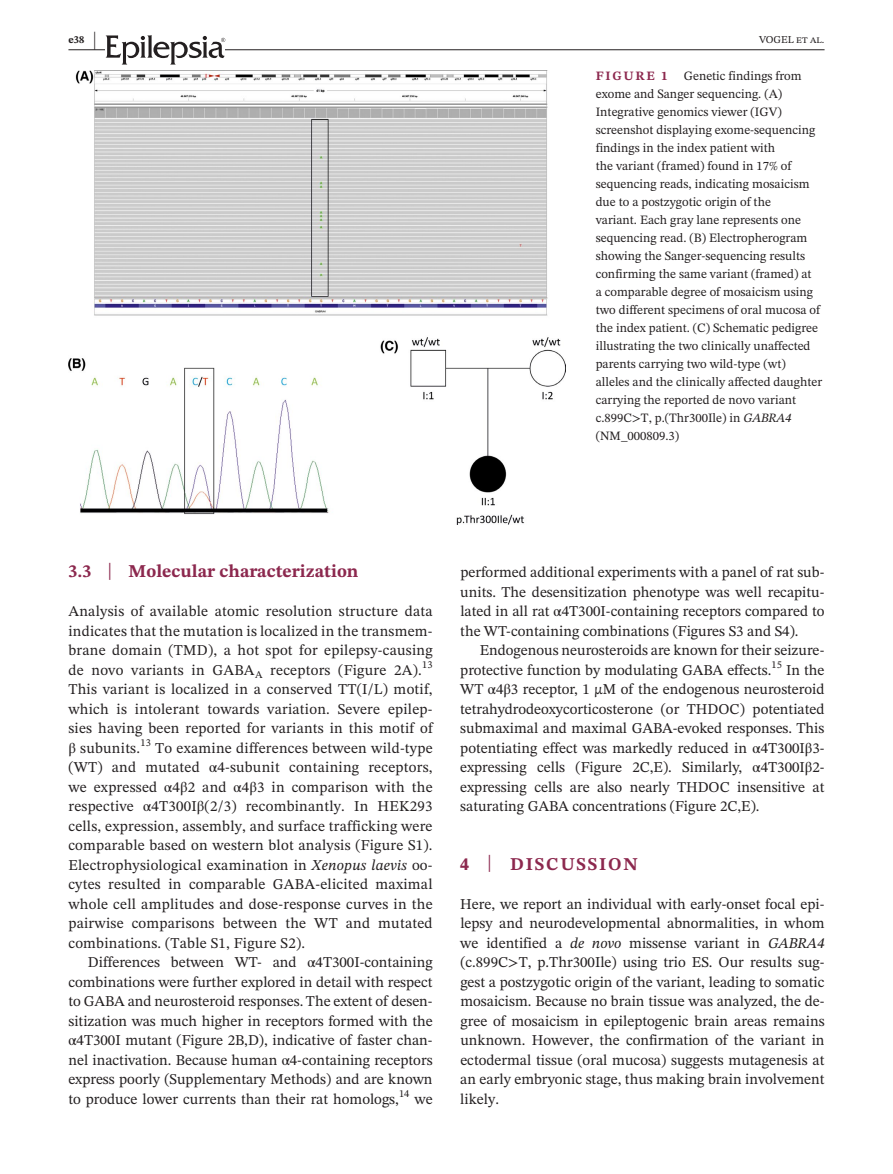
<style>
.page{position:relative;width:893px;height:1174px;background:#fff}
.page>*{position:absolute;margin:0;border:0;box-sizing:border-box;transform-origin:0 0}
.t1{font:700 18px "STIX Two Text";color:#8c284e}
.t2{font:700 18px "STIX Two Text";letter-spacing:.1em;color:#8c284e}
.t3{font:15px/19.5px "STIX Two Text";color:#231f20;text-align:justify}
.t4{font:12.75px/18px "STIX Two Text";color:#231f20}
.t5{font:700 12.75px "STIX Two Text";letter-spacing:.14em;color:#8c284e}
.t6{font:10.5px "STIX Two Text";color:#231f20}
.t7{font:700 10.5px "STIX Two Text";color:#231f20}
.s1{font-size:21px}
.s2{font-style:italic}
.s3{font-weight:400;font-size:23.7px}
.s4{font-family:"STIX"}
</style>
<div class="page">
<hr style="left:68px;top:49px;width:756px;height:1px;background:#231f20">
<svg style="left:106px;top:35px;width:119px;height:30px"></svg>
<img style="left:68px;top:70px;width:498px;height:454px">
<p class="t7" style="left:68px;top:32px;width:29px">e38 <span class="s1">|</span></p>
<p class="t6" style="left:759px;top:32px;width:67px">VOGEL et al.</p>
<p class="t4" style="left:596px;top:66px;width:228px;text-indent:88px">Genetic findings from exome and Sanger sequencing. (A)<br>Integrative genomics viewer (IGV) screenshot displaying exome-sequencing findings in the index patient with<br>the variant (framed) found in 17% of sequencing reads, indicating mosaicism due to a postzygotic origin of the<br>variant. Each gray lane represents one sequencing read. (B) Electropherogram showing the Sanger-sequencing results confirming the same variant (framed) at<br>a comparable degree of mosaicism using two different specimens of oral mucosa of the index patient. (C) Schematic pedigree illustrating the two clinically unaffected parents carrying two wild-type (wt) alleles and the clinically affected daughter carrying the reported de novo variant c.899C&gt;T, p.(Thr300Ile) in <span class="s2">GABRA4 </span>(NM_000809.3)</p>
<p class="t5" style="left:596px;top:66px;width:73px">FIGURE 1</p>
<p class="t1" style="left:68px;top:558px;width:292px">3.3 <span class="s3">|</span> Molecular characterization</p>
<p class="t3" style="left:68px;top:601px;width:366px">Analysis of available atomic resolution structure data indicates that the mutation is localized in the transmem&shy;brane domain (TMD), a hot spot for epilepsy-causing de novo variants in GABA<sub>A</sub> receptors (Figure 2A).</p>
<p class="t6" style="left:422px;top:657px;width:12px">13</p>
<p class="t3" style="left:68px;top:679px;width:366px">This variant is localized in a conserved TT(I/L) motif, which is intolerant towards variation. Severe epilep&shy;sies having been reported for variants in this motif of <span class="s4">β</span> subunits.</p>
<p class="t6" style="left:140px;top:735px;width:12px">13</p>
<p class="t3" style="left:68px;top:738px;width:366px;text-indent:87px">To examine differences between wild-type (WT) and mutated <span class="s4">α</span>4-subunit containing receptors, we expressed <span class="s4">α</span>4<span class="s4">β</span>2 and <span class="s4">α</span>4<span class="s4">β</span>3 in comparison with the respective <span class="s4">α</span>4T300I<span class="s4">β</span>(2/3) recombinantly. In HEK293 cells, expression, assembly, and surface trafficking were comparable based on western blot analysis (Figure S1).<br>Electrophysiological examination in <span class="s2">Xenopus laevis</span> oo&shy;cytes resulted in comparable GABA-elicited maximal whole cell amplitudes and dose-response curves in the pairwise comparisons between the WT and mutated combinations. (Table S1, Figure S2).</p>
<p class="t3" style="left:68px;top:952px;width:366px;text-indent:20px">Differences between WT- and <span class="s4">α</span>4T300I-containing combinations were further explored in detail with respect to GABA and neurosteroid responses. The extent of desen&shy;sitization was much higher in receptors formed with the <span class="s4">α</span>4T300I mutant (Figure 2B,D), indicative of faster chan&shy;nel inactivation. Because human <span class="s4">α</span>4-containing receptors express poorly (Supplementary Methods) and are known to produce lower currents than their rat homologs,<sup>14</sup> we</p>
<p class="t3" style="left:460px;top:562px;width:366px">performed additional experiments with a panel of rat sub&shy;units. The desensitization phenotype was well recapitu&shy;lated in all rat <span class="s4">α</span>4T300I-containing receptors compared to the WT-containing combinations (Figures S3 and S4).</p>
<p class="t3" style="left:460px;top:640px;width:366px;text-indent:20px">Endogenous neurosteroids are known for their seizure&shy;protective function by modulating GABA effects.<sup>15</sup> In the WT <span class="s4">α</span>4<span class="s4">β</span>3 receptor, 1 µM of the endogenous neurosteroid tetrahydrodeoxycorticosterone (or THDOC) potentiated submaximal and maximal GABA-evoked responses. This potentiating effect was markedly reduced in <span class="s4">α</span>4T300I<span class="s4">β</span>3- expressing cells (Figure 2C,E). Similarly, <span class="s4">α</span>4T300I<span class="s4">β</span>2- expressing cells are also nearly THDOC insensitive at saturating GABA concentrations (Figure 2C,E).</p>
<p class="t2" style="left:460px;top:851px;width:179px">4 <span class="s3">|</span> DISCUSSION</p>
<p class="t3" style="left:460px;top:894px;width:366px">Here, we report an individual with early-onset focal epi&shy;lepsy and neurodevelopmental abnormalities, in whom we identified a <span class="s2">de novo</span> missense variant in <span class="s2">GABRA4 </span>(c.899C&gt;T, p.Thr300Ile) using trio ES. Our results sug&shy;gest a postzygotic origin of the variant, leading to somatic mosaicism. Because no brain tissue was analyzed, the de&shy;gree of mosaicism in epileptogenic brain areas remains unknown. However, the confirmation of the variant in ectodermal tissue (oral mucosa) suggests mutagenesis at an early embryonic stage, thus making brain involvement likely.</p>
</div>
